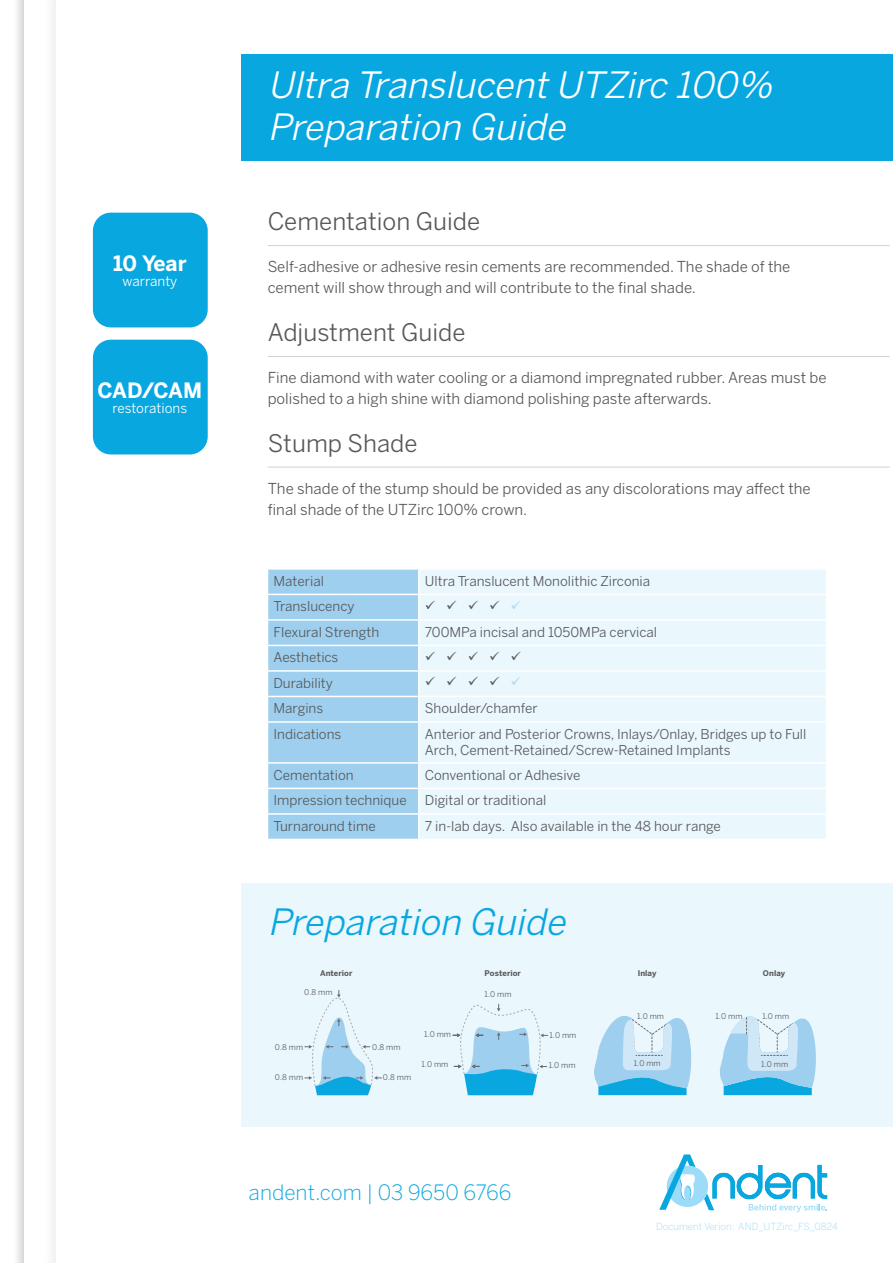
<style>
.page{position:relative;width:893px;height:1263px;background:#fff}
.page>*{position:absolute;margin:0;border:0;box-sizing:border-box;transform-origin:0 0}
.t1{font:italic 36px/42px "Benton Sans";color:#fff}
.t2{font:italic 36px "Benton Sans";color:#08a7e0}
.t3{font:24px "Benton Sans";color:#57585a}
.t4{font:300 21px "Benton Sans";color:#08a7e0}
.t5{font:700 21px "Benton Sans";letter-spacing:-.01em;color:#fff}
.t6{font:15px/21px "Benton Sans";color:#57585a}
.t7{font:13.5px/16.2px "Benton Sans";color:#57585a}
.t8{font:13.5px "Benton Sans";color:#fff}
.t9{font:13.5px "Wingdings";color:#57585a}
.t10{font:300 9.75px "Benton Sans";color:#9cdcf8}
.t11{font:7.8px "Benton Sans";letter-spacing:.01em;color:#57585a}
.t12{font:700 7.8px "Benton Sans";letter-spacing:.01em;color:#57585a}
.s1{color:#b1d8f2}
</style>
<div class="page">
<div style="left:241px;top:54px;width:652px;height:106px;background:#08a7e0"></div>
<div style="left:241px;top:883px;width:652px;height:244px;background:#eaf7fd"></div>
<hr style="left:268px;top:245px;width:622px;height:1px;background:#d1d2d4">
<hr style="left:268px;top:356px;width:622px;height:1px;background:#d1d2d4">
<hr style="left:268px;top:467px;width:622px;height:1px;background:#d1d2d4">
<div style="left:667px;top:1165px;width:41px;height:42px;background:#9cdcf8;border-radius:50%"></div>
<svg style="left:659px;top:1154px;width:38px;height:56px"></svg>
<svg style="left:704px;top:1165px;width:123px;height:47px"></svg>
<div style="left:420px;top:570px;width:406px;height:269px;background:#eaf7fd"></div>
<hr style="left:419px;top:594px;width:408px;height:1px;background:#fff">
<hr style="left:419px;top:619px;width:408px;height:2px;background:#fff">
<hr style="left:419px;top:645px;width:408px;height:1px;background:#fff">
<hr style="left:419px;top:670px;width:408px;height:2px;background:#fff">
<hr style="left:419px;top:696px;width:408px;height:1px;background:#fff">
<hr style="left:419px;top:721px;width:408px;height:2px;background:#fff">
<hr style="left:419px;top:762px;width:408px;height:2px;background:#fff">
<hr style="left:419px;top:788px;width:408px;height:1px;background:#fff">
<svg style="left:267px;top:569px;width:152px;height:270px;background:#a4d2f0"></svg>
<hr style="left:419px;top:813px;width:408px;height:2px;background:#fff">
<hr style="left:418px;top:815px;width:2px;height:24px;background:#fff">
<div style="left:93px;top:340px;width:115px;height:114px;background:#08a7e0;border-radius:18px"></div>
<div style="left:93px;top:213px;width:115px;height:114px;background:#08a7e0;border-radius:18px"></div>
<svg style="left:304px;top:990px;width:78px;height:105px"></svg>
<svg style="left:453px;top:1004px;width:95px;height:91px"></svg>
<svg style="left:594px;top:1016px;width:98px;height:79px"></svg>
<svg style="left:719px;top:1016px;width:97px;height:79px"></svg>
<p class="t5" style="left:113px;top:250px;width:75px">10 Year</p>
<p class="t8" style="left:123px;top:273px;width:56px">warranty</p>
<p class="t5" style="left:98px;top:378px;width:106px">CAD/CAM</p>
<p class="t8" style="left:113px;top:400px;width:76px">restorations</p>
<p class="t1" style="left:268px;top:63px;width:515px">Ultra TranslucentUTZirc 100%<br>Preparation Guide</p>
<p class="t3" style="left:268px;top:208px;width:214px">Cementation Guide</p>
<p class="t6" style="left:268px;top:256px;width:524px">Self-adhesive or adhesive resin cements are recommended. The shade of the cement will show through and will contribute to the final shade.</p>
<p class="t3" style="left:268px;top:319px;width:199px">Adjustment Guide</p>
<p class="t6" style="left:268px;top:367px;width:560px">Fine diamond with water cooling or a diamond impregnated rubber. Areas must be polished to a high shine with diamond polishing paste afterwards.</p>
<p class="t3" style="left:268px;top:430px;width:151px">Stump Shade</p>
<p class="t6" style="left:268px;top:478px;width:545px">The shade of the stump should be provided as any discolorations may affect the final shade of the UTZirc 100% crown.</p>
<p class="t7" style="left:273px;top:572px;width:52px">Material</p>
<p class="t7" style="left:425px;top:572px;width:227px">Ultra Translucent Monolithic Zirconia</p>
<p class="t7" style="left:273px;top:598px;width:83px">Translucency</p>
<p class="t9" style="left:425px;top:599px;width:98px">✓ ✓ ✓ ✓ <span class="s1">✓</span></p>
<p class="t7" style="left:273px;top:623px;width:107px">Flexural Strength</p>
<p class="t7" style="left:425px;top:623px;width:234px">700MPa incisal and 1050MPa cervical</p>
<p class="t7" style="left:273px;top:649px;width:66px">Aesthetics</p>
<p class="t9" style="left:425px;top:650px;width:98px">✓ ✓ ✓ ✓ ✓</p>
<p class="t7" style="left:273px;top:674px;width:61px">Durability</p>
<p class="t9" style="left:425px;top:675px;width:98px">✓ ✓ ✓ ✓ <span class="s1">✓</span></p>
<p class="t7" style="left:273px;top:700px;width:51px">Margins</p>
<p class="t7" style="left:425px;top:700px;width:114px">Shoulder/chamfer</p>
<p class="t7" style="left:273px;top:725px;width:69px">Indications</p>
<p class="t7" style="left:425px;top:725px;width:383px">Anterior and Posterior Crowns, Inlays/Onlay, Bridges up to Full<br>Arch, Cement-Retained/Screw-Retained Implants</p>
<p class="t7" style="left:273px;top:766px;width:82px">Cementation</p>
<p class="t7" style="left:425px;top:766px;width:157px">Conventional or Adhesive</p>
<p class="t7" style="left:273px;top:792px;width:135px">Impression technique</p>
<p class="t7" style="left:425px;top:792px;width:123px">Digital or traditional</p>
<p class="t7" style="left:273px;top:817px;width:104px">Turnaround time</p>
<p class="t7" style="left:425px;top:817px;width:298px">7 in-lab days. Also available in the 48 hour range</p>
<p class="t2" style="left:268px;top:901px;width:308px">Preparation Guide</p>
<p class="t12" style="left:320px;top:969px;width:34px">Anterior</p>
<p class="t11" style="left:304px;top:987px;width:30px">0.8 mm</p>
<p class="t12" style="left:485px;top:969px;width:38px">Posterior</p>
<p class="t11" style="left:485px;top:990px;width:28px">1.0 mm</p>
<p class="t11" style="left:275px;top:1042px;width:30px">0.8 mm</p>
<p class="t11" style="left:372px;top:1042px;width:30px">0.8 mm</p>
<p class="t11" style="left:275px;top:1072px;width:30px">0.8 mm</p>
<p class="t11" style="left:383px;top:1072px;width:30px">0.8 mm</p>
<p class="t11" style="left:424px;top:1030px;width:28px">1.0 mm</p>
<p class="t11" style="left:549px;top:1031px;width:28px">1.0 mm</p>
<p class="t11" style="left:421px;top:1060px;width:28px">1.0 mm</p>
<p class="t11" style="left:549px;top:1061px;width:28px">1.0 mm</p>
<p class="t4" style="left:249px;top:1180px;width:264px">andent.com | 03 9650 6766</p>
<p class="t12" style="left:638px;top:969px;width:20px">Inlay</p>
<p class="t11" style="left:637px;top:1011px;width:28px">1.0 mm</p>
<p class="t11" style="left:634px;top:1059px;width:28px">1.0 mm</p>
<p class="t12" style="left:763px;top:969px;width:24px">Onlay</p>
<p class="t11" style="left:715px;top:1011px;width:28px">1.0 mm</p>
<p class="t11" style="left:762px;top:1011px;width:28px">1.0 mm</p>
<p class="t11" style="left:761px;top:1059px;width:28px">1.0 mm</p>
<p class="t10" style="left:656px;top:1221px;width:183px">Document Verion: AND_UTZirc_FS_0824</p>
</div>
